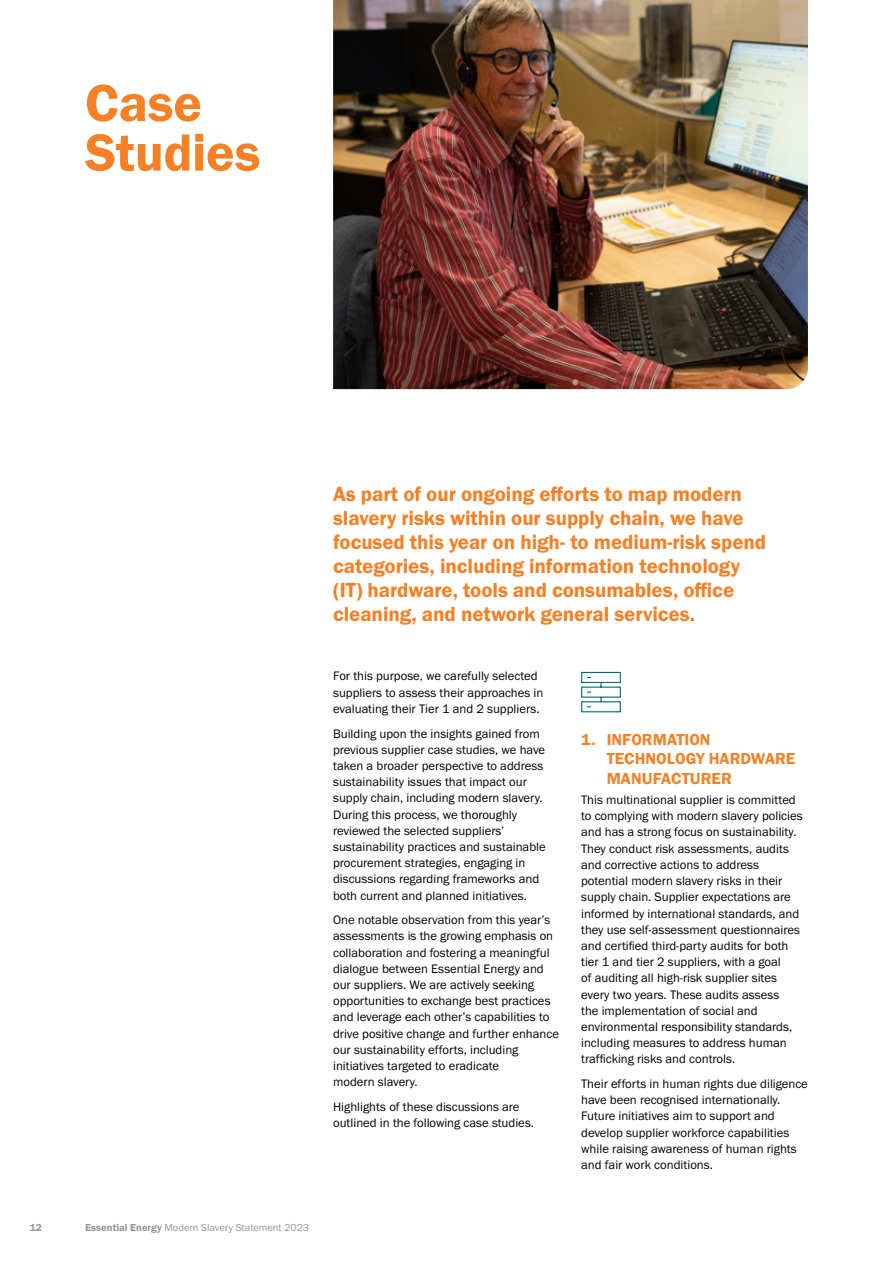
<style>
.page{position:relative;width:893px;height:1263px;background:#fff}
.page>*{position:absolute;margin:0;border:0;box-sizing:border-box;transform-origin:0 0}
.t1{font:54px/49.5px "Franklin Gothic URW Dem";letter-spacing:-.005em;color:#f58025}
.t2{font:21px/24px "Franklin Gothic URW Dem";letter-spacing:-.005em;color:#f58025}
.t3{font:16.5px/19.5px "Franklin Gothic URW Dem";letter-spacing:.005em;color:#f58025}
.t4{font:12.75px/16.2px "Franklin Gothic URW Boo";color:#000}
.t5{font:10.5px "Franklin Gothic URW Boo";color:#939598}
.t6{font:10.5px "Franklin Gothic URW Dem";color:#939598}
.s1{font-family:"Franklin Gothic URW Dem"}
</style>
<div class="page">
<img style="left:333px;top:0;width:475px;height:389px">
<svg style="left:581px;top:671px;width:40px;height:42px"></svg>
<h1 class="t1" style="left:85px;top:77px;width:177px">Case<br>Studies</h1>
<p class="t6" style="left:30px;top:1221px;width:14px">12</p>
<p class="t5" style="left:85px;top:1220px;width:226px"><span class="s1">Essential Energy</span> Modern Slavery Statement 2023</p>
<p class="t2" style="left:333px;top:482px;width:435px">As part of our ongoing efforts to map modern slavery risks within our supply chain, we have focused this year on high- to medium-risk spend categories, including information technology (IT) hardware, tools and consumables, office cleaning, and network general services.</p>
<p class="t4" style="left:333px;top:668px;width:212px">For this purpose, we carefully selected suppliers to assess their approaches in evaluating their Tier 1 and 2 suppliers.</p>
<p class="t4" style="left:333px;top:725px;width:214px">Building upon the insights gained from previous supplier case studies, we have taken a broader perspective to address sustainability issues that impact our supply chain, including modern slavery.<br>During this process, we thoroughly reviewed the selected suppliers’ sustainability practices and sustainable procurement strategies, engaging in discussions regarding frameworks and both current and planned initiatives.</p>
<p class="t4" style="left:333px;top:912px;width:227px">One notable observation from this year’s assessments is the growing emphasis on collaboration and fostering a meaningful dialogue between Essential Energy and our suppliers. We are actively seeking opportunities to exchange best practices and leverage each other’s capabilities to drive positive change and further enhance our sustainability efforts, including initiatives targeted to eradicate<br>modern slavery.</p>
<p class="t4" style="left:333px;top:1098px;width:203px">Highlights of these discussions are outlined in the following case studies.</p>
<p class="t3" style="left:607px;top:729px;width:190px;text-indent:-26px">1. INFORMATION<br>TECHNOLOGY HARDWARE<br>MANUFACTURER</p>
<p class="t4" style="left:581px;top:791px;width:223px">This multinational supplier is committed to complying with modern slavery policies and has a strong focus on sustainability.<br>They conduct risk assessments, audits and corrective actions to address potential modern slavery risks in their supply chain. Supplier expectations are informed by international standards, and they use self-assessment questionnaires and certified third-party audits for both tier 1 and tier 2 suppliers, with a goal<br>of auditing all high-risk supplier sites every two years. These audits assess<br>the implementation of social and environmental responsibility standards, including measures to address human trafficking risks and controls.</p>
<p class="t4" style="left:581px;top:1075px;width:228px">Their efforts in human rights due diligence have been recognised internationally.<br>Future initiatives aim to support and develop supplier workforce capabilities while raising awareness of human rights and fair work conditions.</p>
</div>
